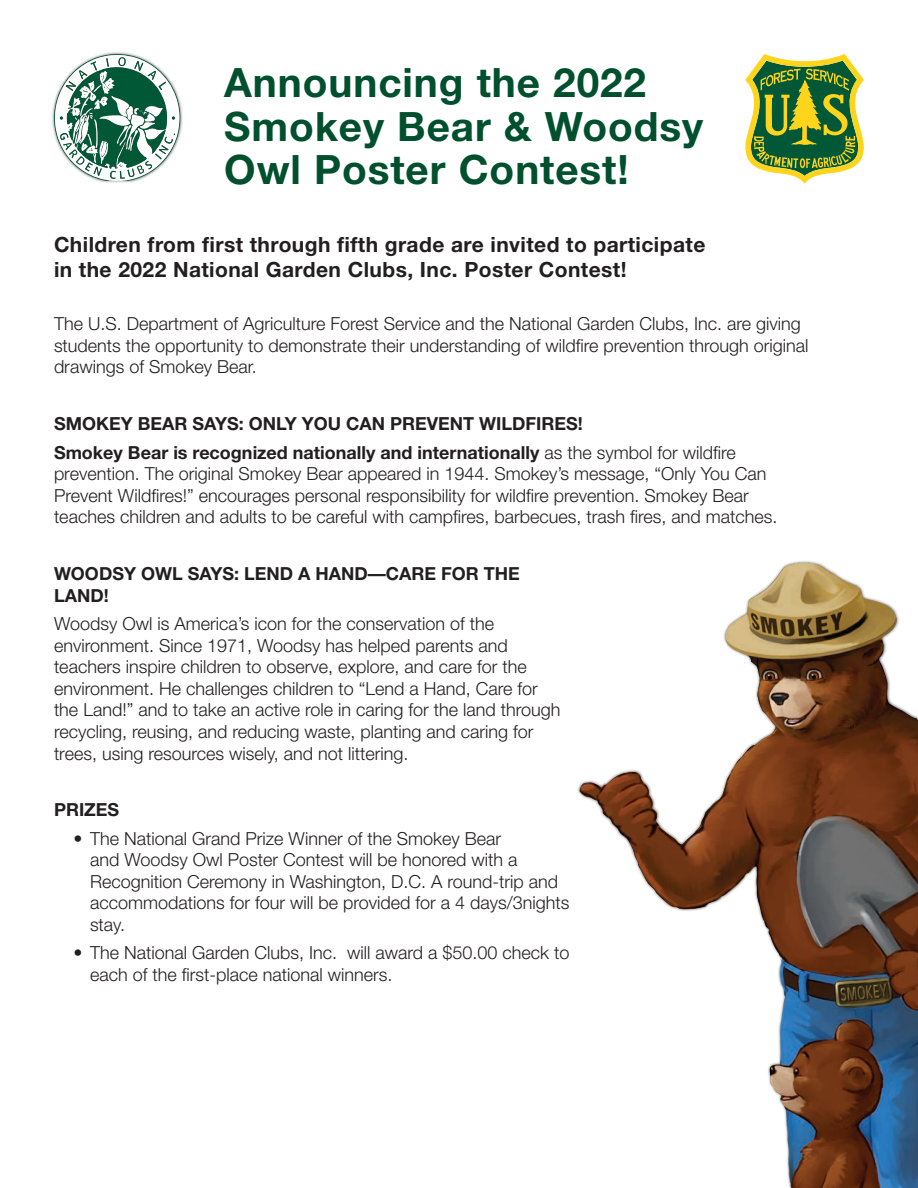
<style>
.page{position:relative;width:918px;height:1188px;background:#fff}
.page>*{position:absolute;margin:0;border:0;box-sizing:border-box;transform-origin:0 0}
.t1{font:700 40.5px/43.5px "Helvetica Neue";letter-spacing:.025em;color:#00502e}
.t2{font:700 21px/25.2px "Helvetica Neue";letter-spacing:.02em;color:#231f20}
.t3{font:300 18px/21.6px "Helvetica Neue";color:#231f20}
.t4{font:700 18px/28.3px "Helvetica Neue";color:#231f20}
.s1{font-weight:300}
</style>
<div class="page">
<div style="left:51px;top:51px;width:132px;height:132px;background:#231f20;opacity:.75"></div>
<svg style="left:54px;top:54px;width:126px;height:126px"></svg>
<div style="left:577px;top:560px;width:341px;height:628px;background:#231f20;opacity:.75"></div>
<img style="left:580px;top:562px;width:222px;height:349px">
<svg style="left:745px;top:54px;width:119px;height:130px"></svg>
<h1 class="t1" style="left:224px;top:60px;width:480px">Announcing the 2022<br>Smokey Bear &amp; Woodsy<br>Owl Poster Contest!</h1>
<p class="t2" style="left:54px;top:231px;width:653px">Children from first through fifth grade are invited to participate in the 2022 National Garden Clubs, Inc. Poster Contest!</p>
<p class="t3" style="left:54px;top:313px;width:756px">The U.S. Department of Agriculture Forest Service and the National Garden Clubs, Inc. are giving students the opportunity to demonstrate their understanding of wildfire prevention through original drawings of Smokey Bear.</p>
<p class="t4" style="left:54px;top:409px;width:683px">SMOKEY BEAR SAYS: ONLY YOU CAN PREVENT WILDFIRES!<br>Smokey Bear is recognized nationally and internationally <span class="s1">as the symbol for wildfire</span></p>
<p class="t3" style="left:54px;top:463px;width:725px">prevention. The original Smokey Bear appeared in 1944. Smokey’s message, “Only You Can<br>Prevent Wildfires!” encourages personal responsibility for wildfire prevention. Smokey Bear teaches children and adults to be careful with campfires, barbecues, trash fires, and matches.</p>
<p class="t4" style="left:54px;top:562px;width:467px;line-height:21.6px">WOODSY OWL SAYS: LEND A HAND—CARE FOR THE<br>LAND!</p>
<p class="t3" style="left:54px;top:612px;width:508px">Woodsy Owl is America’s icon for the conservation of the environment. Since 1971, Woodsy has helped parents and teachers inspire children to observe, explore, and care for the environment. He challenges children to “Lend a Hand, Care for the Land!” and to take an active role in caring for the land through recycling, reusing, and reducing waste, planting and caring for trees, using resources wisely, and not littering.</p>
<p class="t4" style="left:54px;top:795px;width:67px">PRIZES</p>
<p class="t3" style="left:90px;top:827px;width:481px;text-indent:-17px">• The National Grand Prize Winner of the Smokey Bear<br>and Woodsy Owl Poster Contest will be honored with a Recognition Ceremony in Washington, D.C. A round-trip and accommodations for four will be provided for a 4 days/3nights stay.</p>
<p class="t3" style="left:90px;top:942px;width:481px;text-indent:-17px">• The National Garden Clubs, Inc. will award a $50.00 check to each of the first-place national winners.</p>
</div>
